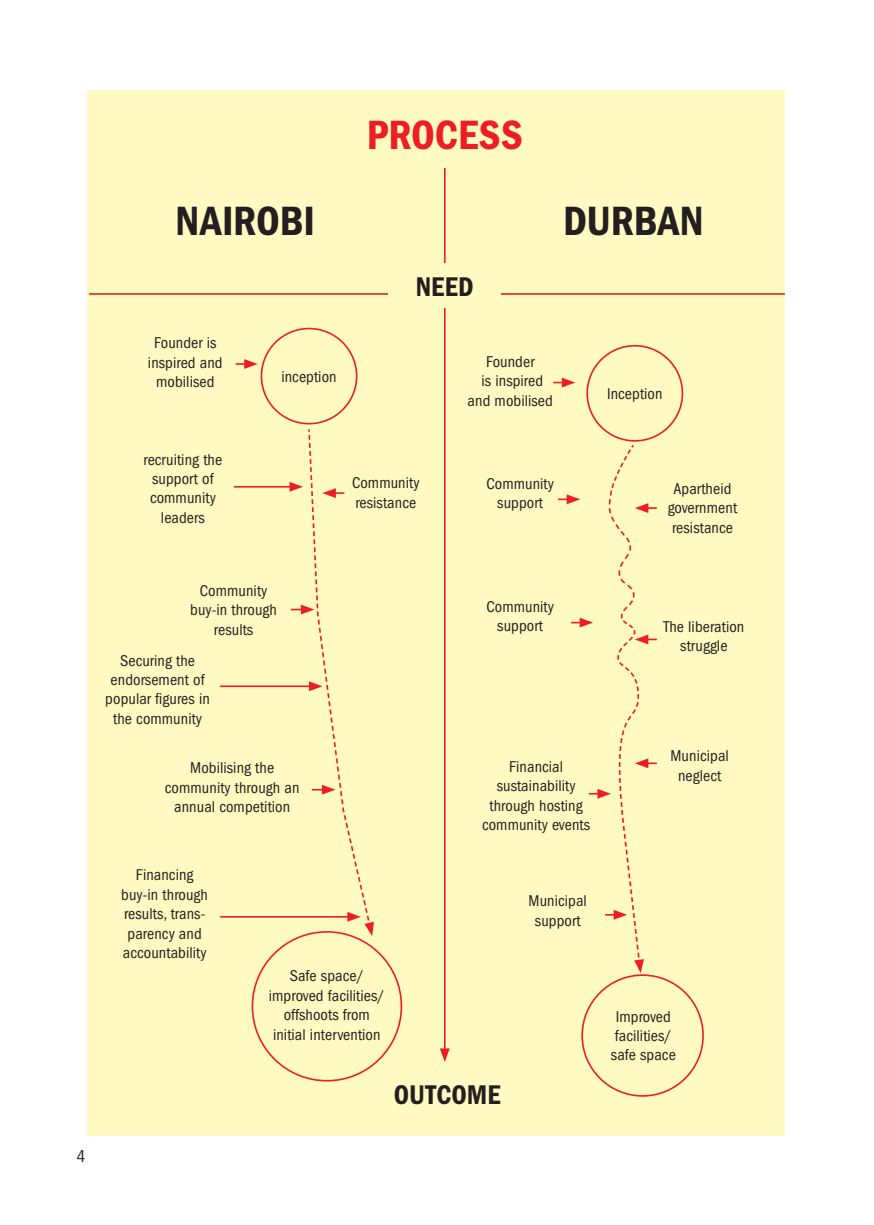
<style>
.page{position:relative;width:874px;height:1225px;background:#fff}
.page>*{position:absolute;margin:0;border:0;box-sizing:border-box;transform-origin:0 0}
.t1{font:600 condensed 42.4px "Franklin Gothic";letter-spacing:-.005em;color:#231f20}
.t2{font:600 condensed 42.4px "Franklin Gothic";color:#ee1d23}
.t3{font:600 condensed 28px "Franklin Gothic";letter-spacing:.005em;color:#231f20}
.t4{font:condensed 17.6px "Franklin Gothic";color:#231f20}
.t5{font:condensed 16.2px/19.4px "Franklin Gothic";letter-spacing:.005em;color:#231f20;text-align:center}
</style>
<div class="page">
<div style="left:88px;top:90px;width:696px;height:1046px;background:#fffac1"></div>
<hr style="left:444px;top:143px;width:1px;height:908px;background:#ee1d23">
<svg style="left:440px;top:1048px;width:9px;height:14px"></svg>
<hr style="left:89px;top:293px;width:695px;height:2px;background:#ee1d23">
<div style="left:586px;top:345px;width:97px;height:97px;border:2px solid #ee1d23;border-radius:50%"></div>
<div style="left:581px;top:974px;width:122px;height:122px;border:2px solid #ee1d23;border-radius:50%"></div>
<div style="left:260px;top:328px;width:97px;height:96px;border:2px solid #ee1d23;border-radius:50%"></div>
<svg style="left:553px;top:377px;width:22px;height:10px"></svg>
<svg style="left:235px;top:359px;width:22px;height:10px"></svg>
<hr style="left:234px;top:486px;width:58px;height:1px;background:#ee1d23">
<hr style="left:220px;top:685px;width:92px;height:2px;background:#ee1d23">
<hr style="left:220px;top:916px;width:130px;height:1px;background:#ee1d23">
<svg style="left:558px;top:445px;width:98px;height:528px"></svg>
<svg style="left:289px;top:429px;width:85px;height:507px"></svg>
<div style="left:388px;top:264px;width:112px;height:44px;background:#fffac1"></div>
<div style="left:316px;top:99px;width:256px;height:69px;background:#fffac1"></div>
<h1 class="t2" style="left:366px;top:111px;width:158px">PROCESS</h1>
<p class="t4" style="left:77px;top:1146px;width:10px">4</p>
<h1 class="t1" style="left:175px;top:196px;width:141px">NAIROBI</h1>
<h1 class="t1" style="left:562px;top:196px;width:142px">DURBAN</h1>
<p class="t5" style="left:148px;top:333px;width:76px">Founder is inspired and mobilised</p>
<p class="t5" style="left:143px;top:450px;width:80px">recruiting the support of community leaders</p>
<p class="t5" style="left:281px;top:366px;width:57px">inception</p>
<h2 class="t3" style="left:415px;top:271px;width:59px">NEED</h2>
<p class="t5" style="left:467px;top:352px;width:87px">Founder<br>is inspired and mobilised</p>
<p class="t5" style="left:352px;top:473px;width:69px;text-align:left">Community resistance</p>
<p class="t5" style="left:486px;top:473px;width:69px">Community support</p>
<p class="t5" style="left:606px;top:384px;width:57px">Inception</p>
<p class="t5" style="left:667px;top:479px;width:71px">Apartheid government resistance</p>
<p class="t5" style="left:190px;top:581px;width:88px">Community buy-in through results</p>
<p class="t5" style="left:105px;top:650px;width:106px">Securing the endorsement of popular figures in the community</p>
<p class="t5" style="left:165px;top:758px;width:136px">Mobilising the community through an annual competition</p>
<p class="t5" style="left:121px;top:865px;width:88px">Financing buy-in through results, trans&shy;parency and accountability</p>
<p class="t5" style="left:269px;top:966px;width:117px">Safe space/ improved facilities/ offshoots from initial intervention</p>
<p class="t5" style="left:486px;top:597px;width:69px">Community support</p>
<p class="t5" style="left:482px;top:757px;width:109px">Financial sustainability through hosting community events</p>
<p class="t5" style="left:528px;top:891px;width:60px">Municipal support</p>
<h2 class="t3" style="left:393px;top:1079px;width:108px">OUTCOME</h2>
<p class="t5" style="left:663px;top:617px;width:82px">The liberation struggle</p>
<p class="t5" style="left:670px;top:746px;width:60px">Municipal neglect</p>
<p class="t5" style="left:610px;top:1006px;width:66px">Improved facilities/ safe space</p>
</div>
